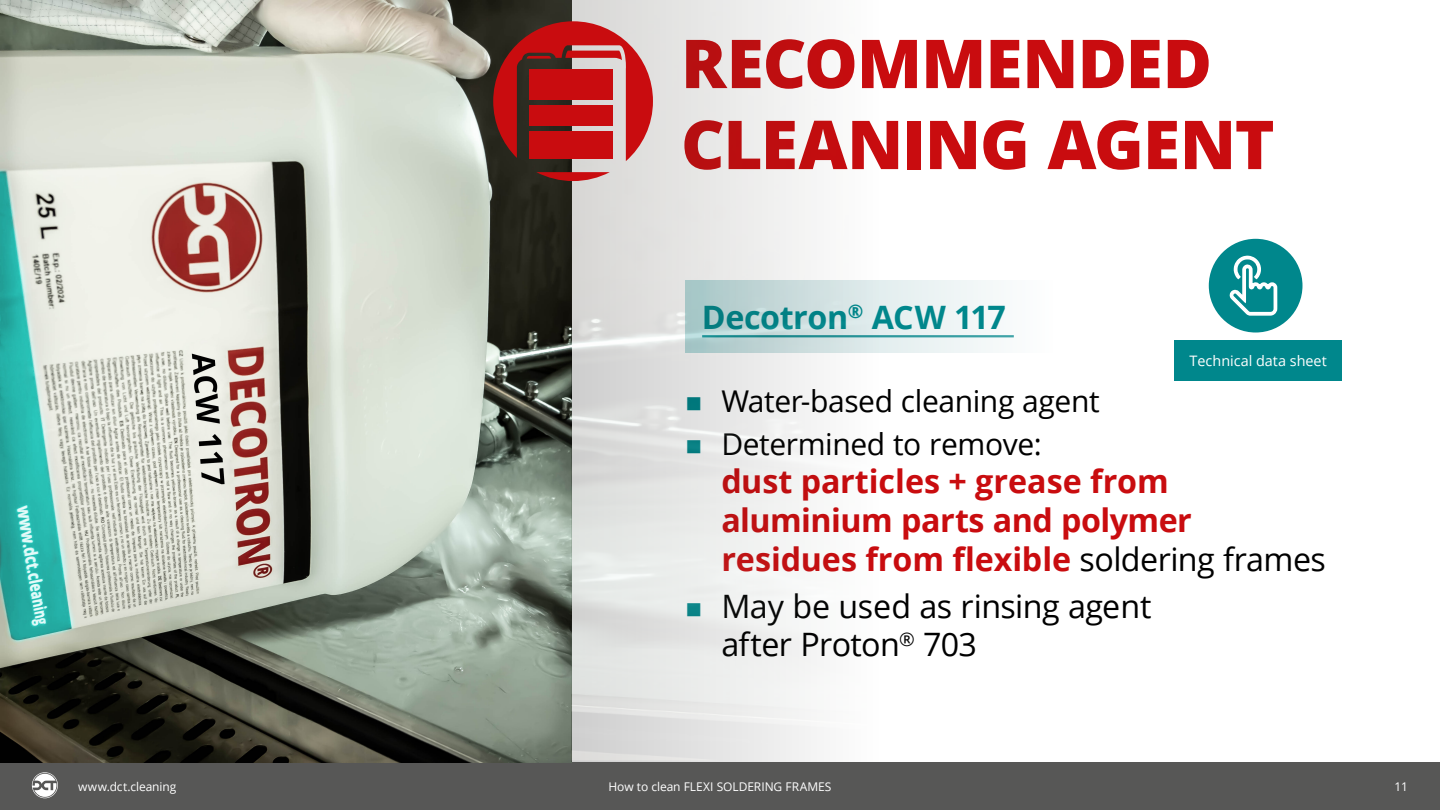
<style>
.page{position:relative;width:1440px;height:810px;background:#fff}
.page>*{position:absolute;margin:0;border:0;box-sizing:border-box;transform-origin:0 0}
.t1{font:800 67.5px/81px "Open Sans";letter-spacing:-.015em;color:#c90c0f}
.t2{font:700 32.25px/39px "Open Sans";color:#c90c0f}
.t3{font:32.25px/38.7px "Open Sans";letter-spacing:-.02em;color:#000}
.t4{font:700 32.25px "Open Sans";letter-spacing:-.015em;color:#00878c}
.t5{font:30px "Open Sans";letter-spacing:-.015em;color:#000}
.t6{font:14.4px "Open Sans";color:#fff}
.t7{font:12px "Open Sans";letter-spacing:-.005em;color:#fff}
.s1{color:#00878c}
.s2{font-weight:400;color:#000}
</style>
<div class="page">
<div style="left:0;top:762px;width:1440px;height:48px;background:#575756"></div>
<svg style="left:32px;top:772px;width:26px;height:26px"></svg>
<div style="left:1174px;top:340px;width:168px;height:41px;background:#00878c"></div>
<div style="left:1209px;top:239px;width:94px;height:94px;background:#00878c;border-radius:50%"></div>
<svg style="left:1229px;top:255px;width:49px;height:61px"></svg>
<img style="left:0;top:0;width:884px;height:762px">
<svg style="left:685px;top:281px;width:329px;height:72px"></svg>
<svg style="left:536px;top:172px;width:74px;height:9px"></svg>
<svg style="left:493px;top:21px;width:160px;height:140px;background:#a34e4d"></svg>
<div style="left:529px;top:105px;width:84px;height:21px;background:#c90c0f"></div>
<div style="left:529px;top:132px;width:84px;height:27px;background:#c90c0f"></div>
<div style="left:529px;top:70px;width:84px;height:30px;background:#c90c0f"></div>
<h1 class="t1" style="left:681px;top:20px;width:595px">RECOMMENDED<br>CLEANING AGENT</h1>
<p class="t4" style="left:702px;top:295px;width:306px">Decotron<sup>®</sup> ACW 117</p>
<p class="t6" style="left:1190px;top:351px;width:139px">Technical data sheet</p>
<p class="t5" style="left:685px;top:380px;width:416px"><span class="s1">■</span> Water-based cleaning agent</p>
<p class="t5" style="left:685px;top:424px;width:358px"><span class="s1">■</span> Determined to remove:</p>
<p class="t2" style="left:721px;top:461px;width:606px">dust particles + grease from aluminium parts and polymer residues from flexible <span class="s2">soldering</span> <span class="s2">f</span><span class="s2">rames</span></p>
<p class="t3" style="left:721px;top:586px;width:432px;text-indent:-36px"><span class="s1">■</span> May be used as rinsing agent after Proton<sup>®</sup> 703</p>
<p class="t7" style="left:78px;top:778px;width:100px">www.dct.cleaning</p>
<p class="t7" style="left:608px;top:778px;width:225px">How to clean FLEXI SOLDERING FRAMES</p>
<p class="t7" style="left:1394px;top:778px;width:15px">11</p>
</div>
